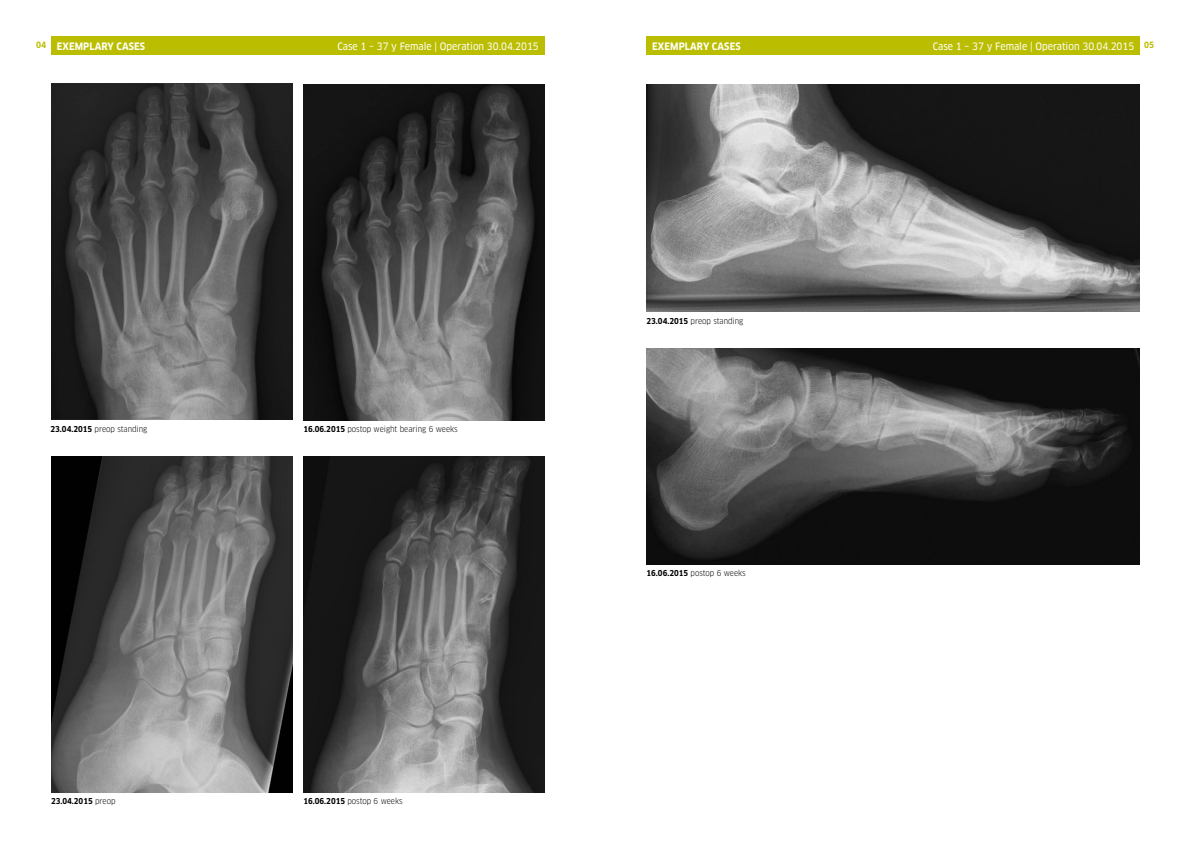
<style>
.page{position:relative;width:1191px;height:842px;background:#fff}
.page>*{position:absolute;margin:0;border:0;box-sizing:border-box;transform-origin:0 0}
.t1{font:10px "Clan Pro Narr News";color:#fff}
.t2{font:700 10px "Clan Pro Narr";letter-spacing:.01em;color:#fff}
.t3{font:700 8.5px "Clan Pro Narr";color:#bbbe00}
.t4{font:8px "Clan Pro Narr";color:#000}
.t5{font:700 8px "Clan Pro Narr";color:#000}
.s1{font-weight:700}
.s2{font-weight:400}
</style>
<div class="page">
<img style="left:51px;top:84px;width:241px;height:335px">
<img style="left:303px;top:84px;width:241px;height:336px">
<div style="left:51px;top:36px;width:493px;height:18px;background:#bbbe00"></div>
<div style="left:646px;top:36px;width:494px;height:18px;background:#bbbe00"></div>
<img style="left:646px;top:348px;width:494px;height:216px">
<img style="left:52px;top:456px;width:240px;height:336px">
<img style="left:303px;top:456px;width:241px;height:336px">
<img style="left:646px;top:84px;width:494px;height:227px">
<p class="t2" style="left:57px;top:40px;width:90px">EXEMPLARY CASES</p>
<p class="t1" style="left:337px;top:40px;width:203px">Case 1 – 37 y Female | Operation 30.04.2015</p>
<p class="t2" style="left:652px;top:40px;width:90px">EXEMPLARY CASES</p>
<p class="t1" style="left:932px;top:40px;width:203px">Case 1 – 37 y Female | Operation 30.04.2015</p>
<p class="t3" style="left:36px;top:40px;width:12px">04</p>
<p class="t3" style="left:1144px;top:40px;width:12px">05</p>
<p class="t4" style="left:51px;top:424px;width:98px"><span class="s1">23.04.2015</span> preop standing</p>
<p class="t5" style="left:51px;top:796px;width:66px">23.04.2015 <span class="s2">preop</span></p>
<p class="t4" style="left:303px;top:424px;width:156px"><span class="s1">16.06.2015</span> postop weight bearing 6 weeks</p>
<p class="t4" style="left:303px;top:796px;width:101px"><span class="s1">16.06.2015</span> postop 6 weeks</p>
<p class="t4" style="left:646px;top:316px;width:98px"><span class="s1">23.04.2015</span> preop standing</p>
<p class="t4" style="left:646px;top:568px;width:101px"><span class="s1">16.06.2015</span> postop 6 weeks</p>
</div>
